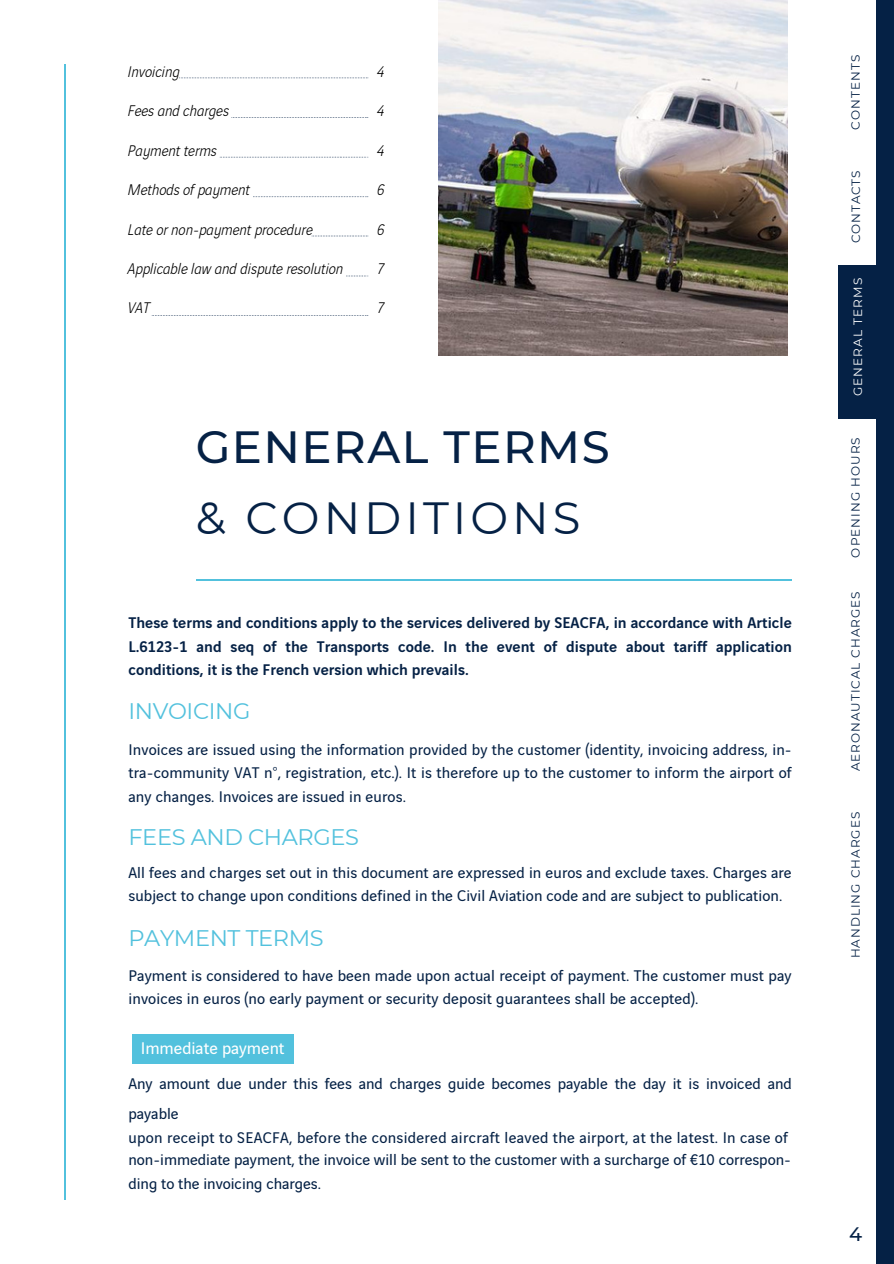
<style>
.page{position:relative;width:894px;height:1264px;background:#fff}
.page>*{position:absolute;margin:0;border:0;box-sizing:border-box;transform-origin:0 0}
.t1{font:500 45px "Montserrat";letter-spacing:.03em;color:#052145}
.t2{font:45px "Montserrat";letter-spacing:.09em;color:#052145}
.t3{font:22.5px "Montserrat";letter-spacing:-.015em;color:#52c1dd}
.t4{font:500 19.5px "Montserrat";color:#052145}
.t5{font:18px "Vinci Sans";color:#fff}
.t6{font:16.5px/23.7px "Vinci Sans";letter-spacing:.005em;color:#052145}
.t7{font:500 16.5px/23.7px "Vinci Sans";color:#052145;text-align:justify}
.t8{font:italic 300 16.5px "Vinci Sans";color:#000}
.t9{font:12px "Montserrat";letter-spacing:.085em;color:#052145}
.t10{font:12px "Montserrat";letter-spacing:.09em;color:#fff}
</style>
<div class="page">
<hr style="left:64px;top:64px;width:1px;height:1135px;background:#52c1dd">
<div style="left:132px;top:1033px;width:161px;height:30px;background:#52c1dd"></div>
<svg style="left:152px;top:315px;width:216px;height:1px"></svg>
<svg style="left:179px;top:77px;width:189px;height:1px"></svg>
<hr style="left:196px;top:579px;width:595px;height:2px;background:#52c1dd">
<svg style="left:220px;top:157px;width:148px;height:1px"></svg>
<svg style="left:231px;top:117px;width:137px;height:1px"></svg>
<svg style="left:253px;top:196px;width:115px;height:1px"></svg>
<svg style="left:311px;top:236px;width:57px;height:1px"></svg>
<svg style="left:346px;top:275px;width:22px;height:1px"></svg>
<img style="left:438px;top:0;width:349px;height:356px">
<div style="left:876px;top:0;width:17px;height:1263px;background:#052145"></div>
<div style="left:838px;top:265px;width:55px;height:153px;background:#052145"></div>
<p class="t8" style="left:128px;top:64px;width:53px">Invoicing</p>
<p class="t8" style="left:128px;top:104px;width:102px">Fees and charges</p>
<p class="t8" style="left:128px;top:143px;width:90px">Payment terms</p>
<p class="t8" style="left:128px;top:182px;width:123px">Methods of payment</p>
<p class="t8" style="left:128px;top:222px;width:186px">Late or non-payment procedure</p>
<p class="t8" style="left:128px;top:261px;width:217px">Applicable law and dispute resolution</p>
<p class="t8" style="left:128px;top:300px;width:24px">VAT</p>
<p class="t8" style="left:377px;top:64px;width:9px">4</p>
<p class="t8" style="left:377px;top:104px;width:9px">4</p>
<p class="t8" style="left:377px;top:143px;width:9px">4</p>
<p class="t8" style="left:377px;top:182px;width:9px">6</p>
<p class="t8" style="left:377px;top:222px;width:9px">6</p>
<p class="t8" style="left:377px;top:261px;width:9px">7</p>
<p class="t8" style="left:377px;top:300px;width:9px">7</p>
<h1 class="t1" style="left:196px;top:419px;width:415px">GENERAL TERMS</h1>
<h1 class="t2" style="left:196px;top:490px;width:386px">&amp; CONDITIONS</h1>
<p class="t7" style="left:128px;top:611px;width:664px">These terms and conditions apply to the services delivered by SEACFA, in accordance with Article L.6123-1 and seq of the Transports code. In the event of dispute about tariff application conditions, it is the French version which prevails.</p>
<h2 class="t3" style="left:128px;top:697px;width:124px">INVOICING</h2>
<p class="t6" style="left:128px;top:738px;width:664px;text-align:justify">Invoices are issued using the information provided by the customer (identity, invoicing address, in&shy;tra-community VAT n°, registration, etc.). It is therefore up to the customer to inform the airport of any changes. Invoices are issued in euros.</p>
<h2 class="t3" style="left:128px;top:823px;width:232px">FEES AND CHARGES</h2>
<p class="t6" style="left:128px;top:861px;width:664px">All fees and charges set out in this document are expressed in euros and exclude taxes. Charges are subject to change upon conditions defined in the Civil Aviation code and are subject to publication.</p>
<h2 class="t3" style="left:128px;top:923px;width:197px">PAYMENT TERMS</h2>
<p class="t6" style="left:128px;top:964px;width:664px">Payment is considered to have been made upon actual receipt of payment. The customer must pay invoices in euros (no early payment or security deposit guarantees shall be accepted).</p>
<p class="t5" style="left:141px;top:1040px;width:145px">Immediate payment</p>
<p class="t6" style="left:128px;top:1069px;width:664px;line-height:30.3px">Any amount due under this fees and charges guide becomes payable the day it is invoiced and payable</p>
<p class="t6" style="left:128px;top:1126px;width:663px;line-height:23.1px">upon receipt to SEACFA, before the considered aircraft leaved the airport, at the latest. In case of non-immediate payment, the invoice will be sent to the customer with a surcharge of €10 correspon&shy;ding to the invoicing charges.</p>
<p class="t9" style="left:848px;top:130px;width:76px;rotate:-90deg">CONTENTS</p>
<p class="t9" style="left:848px;top:243px;width:74px;rotate:-90deg">CONTACTS</p>
<p class="t10" style="left:850px;top:396px;width:119px;rotate:-90deg">GENERAL TERMS</p>
<p class="t9" style="left:848px;top:557px;width:122px;rotate:-90deg">OPENING HOURS</p>
<p class="t9" style="left:848px;top:771px;width:181px;rotate:-90deg">AERONAUTICAL CHARGES</p>
<p class="t9" style="left:848px;top:958px;width:148px;rotate:-90deg">HANDLING CHARGES</p>
<p class="t4" style="left:848px;top:1222px;width:15px">4</p>
</div>
